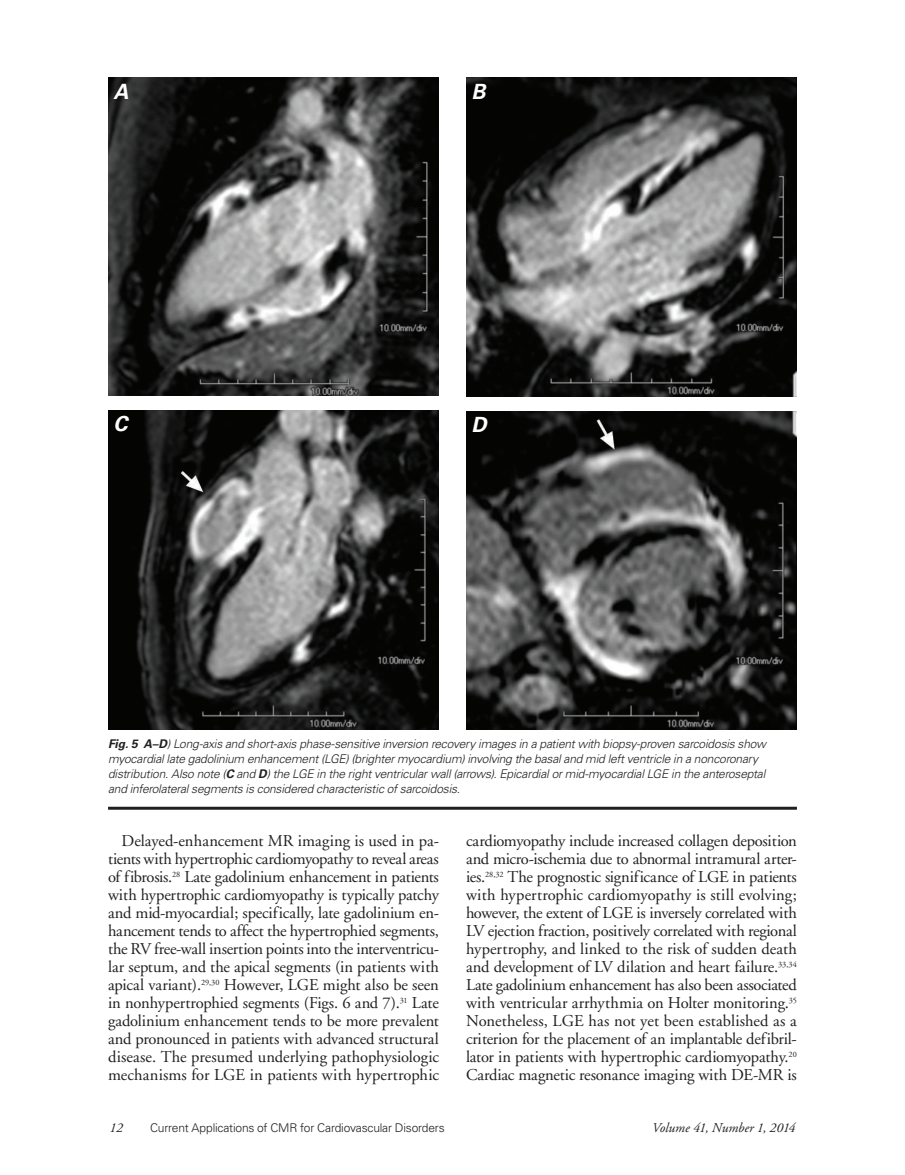
<style>
.page{position:relative;width:905px;height:1175px;background:#fff}
.page>*{position:absolute;margin:0;border:0;box-sizing:border-box;transform-origin:0 0}
.t1{font:italic 700 21px "Univers LT";color:#fff}
.t2{font:16.5px/18px "Adobe Garamond";letter-spacing:-.005em;color:#231f20;text-align:justify}
.t3{font:italic 13.5px "Adobe Garamond";color:#231f20}
.t4{font:italic 300 12px/15px "Univers LT";letter-spacing:-.015em;color:#231f20}
.t5{font:300 12px "Univers LT";letter-spacing:-.015em;color:#231f20}
.s1{font-weight:700}
</style>
<div class="page">
<img style="left:108px;top:78px;width:331px;height:318px">
<img style="left:466px;top:78px;width:331px;height:319px">
<img style="left:108px;top:410px;width:331px;height:319px">
<img style="left:466px;top:411px;width:331px;height:318px">
<hr style="left:108px;top:806px;width:689px;height:3px;background:#231f20">
<p class="t1" style="left:113px;top:79px;width:17px">A</p>
<p class="t1" style="left:471px;top:79px;width:16px">B</p>
<p class="t1" style="left:113px;top:412px;width:16px">C</p>
<p class="t1" style="left:471px;top:412px;width:17px">D</p>
<p class="t4" style="left:108px;top:736px;width:659px"><span class="s1">Fig. 5 A–D</span>) Long-axis and short-axis phase-sensitive inversion recovery images in a patient with biopsy-proven sarcoidosis show myocardial late gadolinium enhancement (LGE) (brighter myocardium) involving the basal and mid left ventricle in a noncoronary distribution. Also note (<span class="s1">C</span> and <span class="s1">D</span>) the LGE in the right ventricular wall (arrows). Epicardial or mid-myocardial LGE in the anteroseptal and inferolateral segments is considered characteristic of sarcoidosis.</p>
<p class="t2" style="left:108px;top:832px;width:332px;text-indent:13px">Delayed-enhancement MR imaging is used in pa&shy;tients with hypertrophic cardiomyopathy to reveal areas of fibrosis.<sup>28</sup> Late gadolinium enhancement in patients with hypertrophic cardiomyopathy is typically patchy and mid-myocardial; specifically, late gadolinium en&shy;hancement tends to affect the hypertrophied segments, the RV free-wall insertion points into the interventricu&shy;lar septum, and the apical segments (in patients with apical variant).<sup>29,30</sup> However, LGE might also be seen in nonhypertrophied segments (Figs. 6 and 7).<sup>31</sup> Late gadolinium enhancement tends to be more prevalent and pronounced in patients with advanced structural disease. The presumed underlying pathophysiologic mechanisms for LGE in patients with hypertrophic</p>
<p class="t2" style="left:466px;top:832px;width:332px">cardiomyopathy include increased collagen deposition and micro-ischemia due to abnormal intramural arter&shy;ies.<sup>28,32</sup> The prognostic significance of LGE in patients with hypertrophic cardiomyopathy is still evolving; however, the extent of LGE is inversely correlated with LV ejection fraction, positively correlated with regional hypertrophy, and linked to the risk of sudden death and development of LV dilation and heart failure.<sup>33,34<br></sup>Late gadolinium enhancement has also been associated with ventricular arrhythmia on Holter monitoring.<sup>35<br></sup>Nonetheless, LGE has not yet been established as a criterion for the placement of an implantable defibril&shy;lator in patients with hypertrophic cardiomyopathy.<sup>20<br></sup>Cardiac magnetic resonance imaging with DE-MR is</p>
<p class="t3" style="left:110px;top:1120px;width:15px">12</p>
<p class="t5" style="left:150px;top:1120px;width:296px">Current Applications of CMR for Cardiovascular Disorders</p>
<p class="t3" style="left:652px;top:1120px;width:145px">Volume 41, Number 1, 2014</p>
</div>
